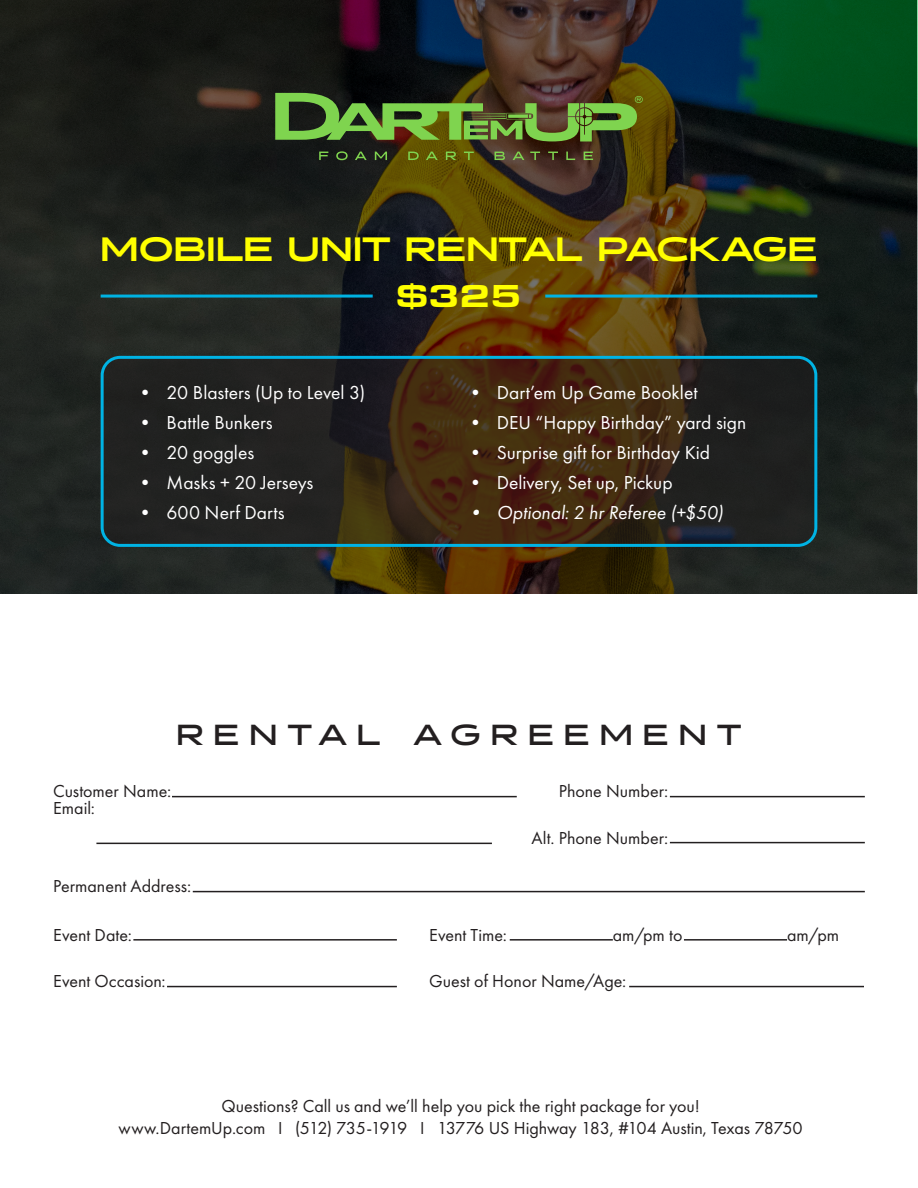
<style>
.page{position:relative;width:918px;height:1188px;background:#fff}
.page>*{position:absolute;margin:0;border:0;box-sizing:border-box;transform-origin:0 0}
.t1{font:900 33.75px "Halogen";letter-spacing:.01em;color:#ff0}
.t2{font:900 33px "Eurostile Ext";color:#ff0}
.t3{font:700 28.95px "Halogen";letter-spacing:.35em;color:#231f20}
.t4{font:19.5px "Futura PT";color:#fff}
.t5{font:italic 19.5px "Futura PT";color:#fff}
.t6{font:18px "Futura PT";color:#231f20}
</style>
<div class="page">
<img style="left:1px;top:1px;width:916px;height:593px">
<svg style="left:319px;top:152px;width:9px;height:8px"></svg>
<svg style="left:336px;top:151px;width:12px;height:9px"></svg>
<svg style="left:355px;top:152px;width:12px;height:8px"></svg>
<svg style="left:375px;top:152px;width:12px;height:8px"></svg>
<svg style="left:408px;top:152px;width:11px;height:8px"></svg>
<svg style="left:426px;top:152px;width:12px;height:8px"></svg>
<svg style="left:446px;top:152px;width:10px;height:8px"></svg>
<svg style="left:464px;top:152px;width:10px;height:8px"></svg>
<svg style="left:495px;top:152px;width:10px;height:8px"></svg>
<svg style="left:513px;top:152px;width:11px;height:8px"></svg>
<svg style="left:530px;top:152px;width:10px;height:8px"></svg>
<svg style="left:548px;top:152px;width:10px;height:8px"></svg>
<svg style="left:566px;top:152px;width:9px;height:8px"></svg>
<svg style="left:584px;top:152px;width:9px;height:8px"></svg>
<svg style="left:275px;top:93px;width:368px;height:49px;background:#57732f"></svg>
<hr style="left:172px;top:796px;width:345px;height:1px;background:#231f20">
<hr style="left:96px;top:843px;width:396px;height:1px;background:#231f20">
<hr style="left:133px;top:939px;width:264px;height:2px;background:#231f20">
<hr style="left:167px;top:986px;width:230px;height:1px;background:#231f20">
<hr style="left:629px;top:986px;width:235px;height:1px;background:#231f20">
<hr style="left:510px;top:939px;width:103px;height:2px;background:#231f20">
<hr style="left:684px;top:939px;width:103px;height:2px;background:#231f20">
<hr style="left:193px;top:891px;width:672px;height:1px;background:#231f20">
<hr style="left:670px;top:796px;width:195px;height:1px;background:#231f20">
<hr style="left:670px;top:842px;width:195px;height:1px;background:#231f20">
<svg style="left:102px;top:357px;width:714px;height:188px;background:#2e2419"></svg>
<div style="left:101px;top:356px;width:716px;height:191px;border:3px solid #00b3e4;border-radius:18px"></div>
<hr style="left:545px;top:295px;width:272px;height:3px;background:#00b2e2">
<hr style="left:101px;top:295px;width:272px;height:3px;background:#00b2e2">
<h2 class="t1" style="left:101px;top:229px;width:718px">MOBILE UNIT RENTAL PACKAGE</h2>
<p class="t2" style="left:396px;top:271px;width:127px">$325</p>
<p class="t4" style="left:136px;top:381px;width:231px">• 20 Blasters (Up to Level 3)</p>
<p class="t4" style="left:136px;top:411px;width:139px">• Battle Bunkers</p>
<p class="t4" style="left:136px;top:441px;width:120px">• 20 goggles</p>
<p class="t4" style="left:136px;top:471px;width:179px">• Masks + 20 Jerseys</p>
<p class="t4" style="left:136px;top:501px;width:151px">• 600 Nerf Darts</p>
<p class="t4" style="left:466px;top:381px;width:233px">• Dart’em Up Game Booklet</p>
<p class="t4" style="left:466px;top:411px;width:282px">• DEU “Happy Birthday” yard sign</p>
<p class="t4" style="left:466px;top:441px;width:246px">• Surprise gift for Birthday Kid</p>
<p class="t4" style="left:466px;top:471px;width:208px">• Delivery, Set up, Pickup</p>
<p class="t5" style="left:466px;top:501px;width:259px">• Optional: 2 hr Referee (+$50)</p>
<p class="t3" style="left:176px;top:717px;width:567px">RENTAL AGREEMENT</p>
<p class="t6" style="left:53px;top:780px;width:119px">Customer Name:</p>
<p class="t6" style="left:559px;top:780px;width:111px">Phone Number:</p>
<p class="t6" style="left:53px;top:797px;width:43px">Email:</p>
<p class="t6" style="left:532px;top:827px;width:138px">Alt. Phone Number:</p>
<p class="t6" style="left:53px;top:876px;width:140px">Permanent Address:</p>
<p class="t6" style="left:53px;top:924px;width:80px">Event Date:</p>
<p class="t6" style="left:53px;top:971px;width:114px">Event Occasion:</p>
<p class="t6" style="left:429px;top:971px;width:199px">Guest of Honor Name/Age:</p>
<p class="t6" style="left:429px;top:924px;width:79px">Event Time:</p>
<p class="t6" style="left:613px;top:924px;width:71px">am/pm to</p>
<p class="t6" style="left:787px;top:924px;width:54px">am/pm</p>
<p class="t6" style="left:221px;top:1096px;width:480px">Questions? Call us and we’ll help you pick the right package for you!</p>
<p class="t6" style="left:119px;top:1117px;width:686px">www.DartemUp.com I (512) 735-1919 I 13776 US Highway 183, #104 Austin, Texas 78750</p>
</div>
